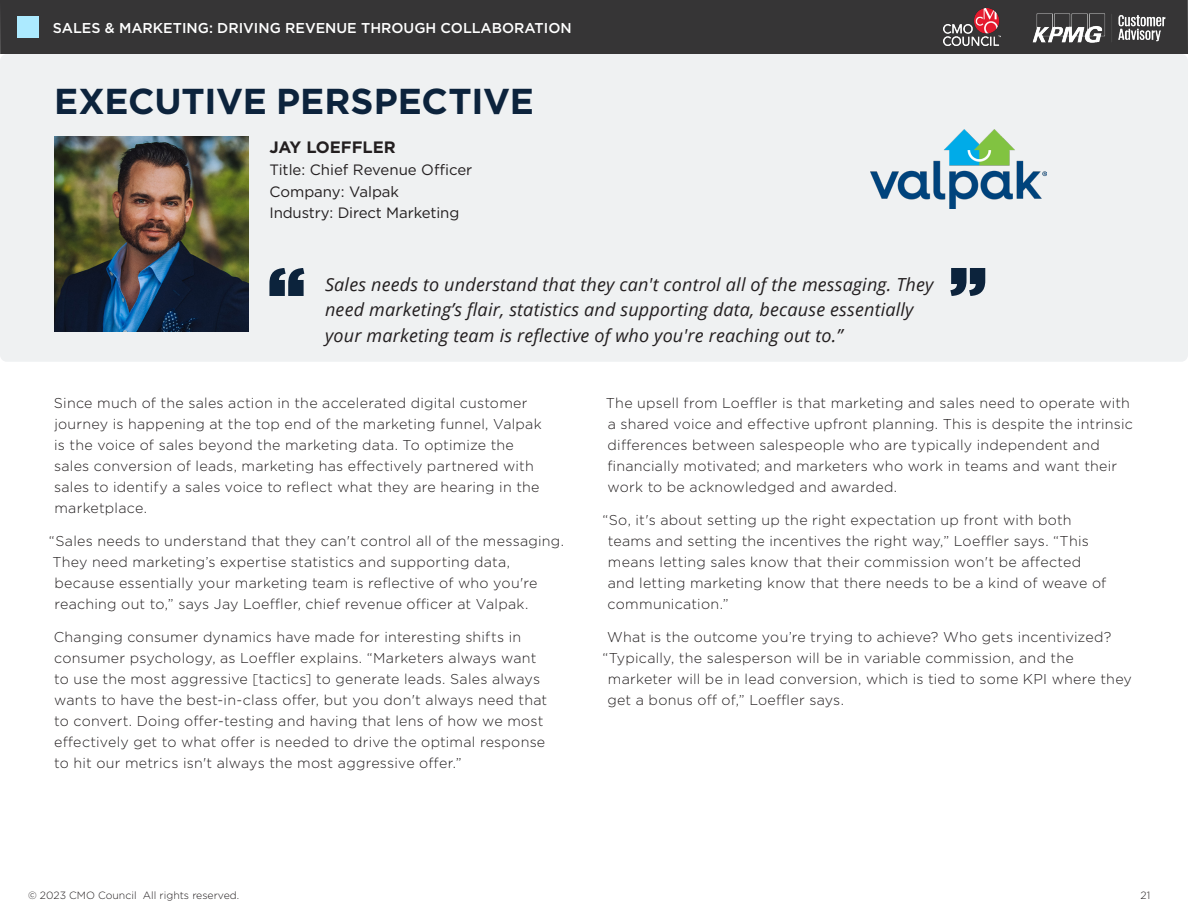
<style>
.page{position:relative;width:1188px;height:918px;background:#fff}
.page>*{position:absolute;margin:0;border:0;box-sizing:border-box;transform-origin:0 0}
.t1{font:700 36px "Gotham";letter-spacing:-.005em;color:#0c233c}
.t2{font:italic 18px/25.5px "Open Sans";letter-spacing:.01em;color:#231f20}
.t3{font:700 16.5px "Gotham";color:#231f20}
.t4{font:15px/21.8px "Gotham";letter-spacing:-.01em;color:#231f20}
.t5{font:300 14.25px/21px "Gotham";letter-spacing:.015em;color:#231f20}
.t6{font:500 14.25px "Gotham";color:#fff}
.t7{font:300 10.5px "Gotham";color:#231f20}
</style>
<div class="page">
<div style="left:0;top:0;width:1188px;height:54px;background:#363536"></div>
<div style="left:17px;top:16px;width:22px;height:22px;background:#aceaff"></div>
<img style="left:944px;top:9px;width:57px;height:36px">
<img style="left:1032px;top:13px;width:134px;height:30px">
<div style="left:0;top:54px;width:1188px;height:308px;background:#eff1f2;border-radius:7px"></div>
<svg style="left:269px;top:268px;width:35px;height:28px"></svg>
<img style="left:54px;top:136px;width:195px;height:195px">
<img style="left:871px;top:129px;width:175px;height:80px">
<svg style="left:950px;top:268px;width:35px;height:28px"></svg>
<p class="t6" style="left:53px;top:18px;width:520px">SALES &amp; MARKETING: DRIVING REVENUE THROUGH COLLABORATION</p>
<h1 class="t1" style="left:54px;top:78px;width:482px">EXECUTIVE PERSPECTIVE</h1>
<p class="t3" style="left:269px;top:136px;width:128px">JAY LOEFFLER</p>
<p class="t4" style="left:269px;top:158px;width:204px">Title: Chief Revenue Officer<br>Company: Valpak<br>Industry: Direct Marketing</p>
<p class="t2" style="left:325px;top:271px;width:610px">Sales needs to understand that they can't control all of the messaging. They need marketing’s flair, statistics and supporting data, because essentially your marketing team is reflective of who you're reaching out to.”</p>
<p class="t5" style="left:54px;top:392px;width:489px">Since much of the sales action in the accelerated digital customer journey is happening at the top end of the marketing funnel, Valpak is the voice of sales beyond the marketing data. To optimize the sales conversion of leads, marketing has effectively partnered with sales to identify a sales voice to reflect what they are hearing in the marketplace.</p>
<p class="t5" style="left:49px;top:530px;width:517px">“Sales needs to understand that they can't control all of the messaging.<br>They need marketing’s expertise statistics and supporting data, because essentially your marketing team is reflective of who you're reaching out to,” says Jay Loeffler, chief revenue officer at Valpak.</p>
<p class="t5" style="left:54px;top:626px;width:495px">Changing consumer dynamics have made for interesting shifts in consumer psychology, as Loeffler explains. “Marketers always want to use the most aggressive [tactics] to generate leads. Sales always wants to have the best-in-class offer, but you don't always need that to convert. Doing offer-testing and having that lens of how we most effectively get to what offer is needed to drive the optimal response to hit our metrics isn't always the most aggressive offer.”</p>
<p class="t5" style="left:606px;top:392px;width:529px">The upsell from Loeffler is that marketing and sales need to operate with a shared voice and effective upfront planning. This is despite the intrinsic differences between salespeople who are typically independent and financially motivated; and marketers who work in teams and want their work to be acknowledged and awarded.</p>
<p class="t5" style="left:608px;top:509px;width:500px;text-indent:-5px">“So, it's about setting up the right expectation up front with both teams and setting the incentives the right way,” Loeffler says. “This means letting sales know that their commission won't be affected and letting marketing know that there needs to be a kind of weave of communication.”</p>
<p class="t5" style="left:607px;top:626px;width:506px">What is the outcome you’re trying to achieve? Who gets incentivized?</p>
<p class="t5" style="left:602px;top:647px;width:473px">“Typically, the salesperson will be in variable commission, and the</p>
<p class="t5" style="left:608px;top:668px;width:526px">marketer will be in lead conversion, which is tied to some KPI where they</p>
<p class="t5" style="left:607px;top:689px;width:238px">get a bonus off of,” Loeffler says.</p>
<p class="t7" style="left:28px;top:889px;width:213px">© 2023 CMO Council All rights reserved.</p>
<p class="t7" style="left:1141px;top:889px;width:11px">21</p>
</div>
